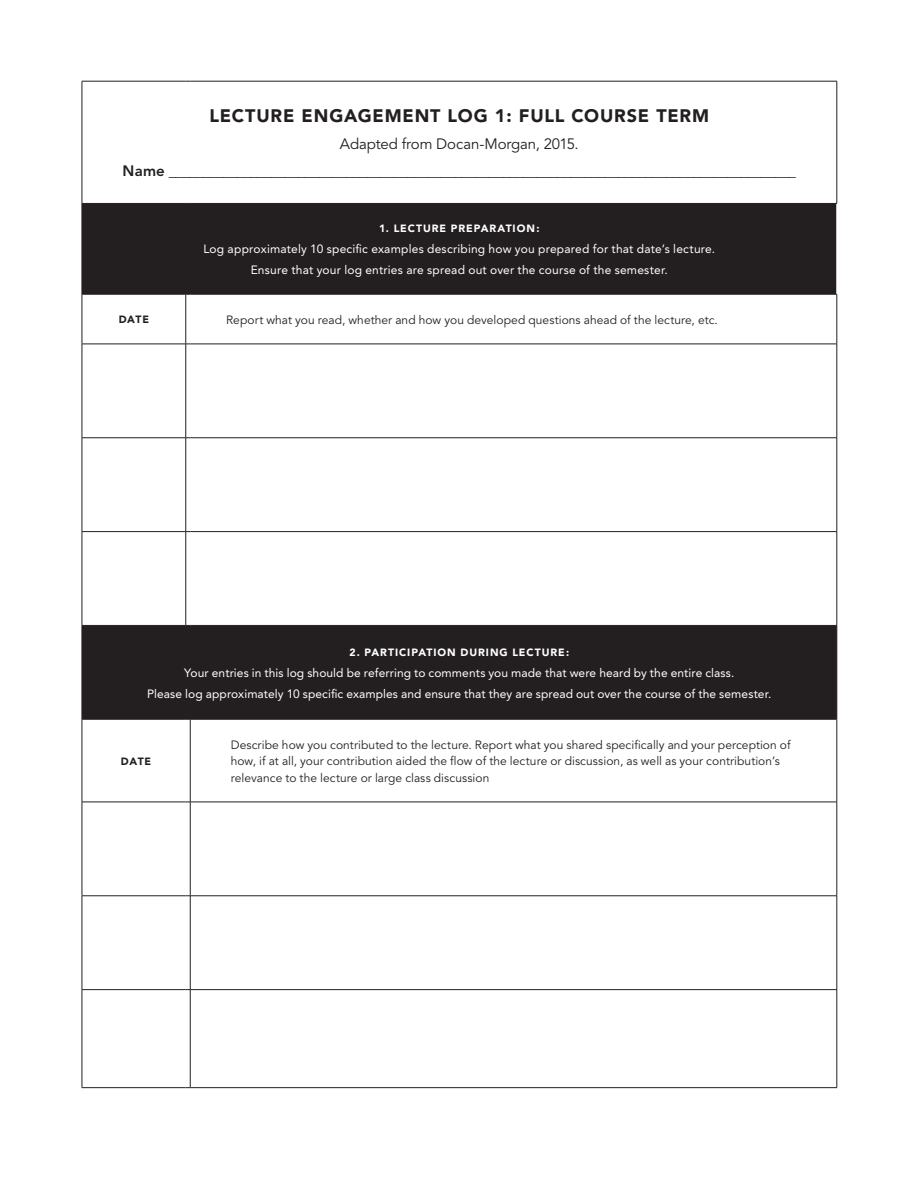
<style>
.page{position:relative;width:918px;height:1188px;background:#fff}
.page>*{position:absolute;margin:0;border:0;box-sizing:border-box;transform-origin:0 0}
.t1{font:900 18px "Avenir";letter-spacing:.045em;color:#231f20}
.t2{font:15px/27px "Avenir";letter-spacing:-.01em;color:#231f20;text-align:center}
.t3{font:12px/21px "Avenir";letter-spacing:.01em;color:#fff;text-align:center}
.t4{font:12px/16.5px "Avenir";letter-spacing:.005em;color:#231f20}
.t5{font:900 10.5px "Avenir";letter-spacing:.09em;color:#fff}
.t6{font:900 10.5px "Avenir";letter-spacing:.06em;color:#231f20}
.s1{font-weight:800}
</style>
<div class="page">
<div style="left:83px;top:204px;width:754px;height:515px;background:#231f20"></div>
<svg style="left:83px;top:295px;width:754px;height:330px"></svg>
<svg style="left:83px;top:720px;width:754px;height:367px"></svg>
<hr style="left:837px;top:81px;width:1px;height:122px;background:#231f20">
<hr style="left:82px;top:81px;width:104px;height:1px;background:#231f20">
<hr style="left:82px;top:81px;width:1px;height:122px;background:#231f20">
<hr style="left:190px;top:81px;width:647px;height:1px;background:#231f20">
<hr style="left:186px;top:294px;width:1px;height:50px;background:#231f20">
<hr style="left:837px;top:294px;width:1px;height:50px;background:#231f20">
<hr style="left:186px;top:344px;width:1px;height:94px;background:#231f20">
<hr style="left:837px;top:344px;width:1px;height:94px;background:#231f20">
<hr style="left:186px;top:438px;width:1px;height:93px;background:#231f20">
<hr style="left:837px;top:438px;width:1px;height:93px;background:#231f20">
<hr style="left:186px;top:532px;width:1px;height:93px;background:#231f20">
<hr style="left:837px;top:532px;width:1px;height:93px;background:#231f20">
<hr style="left:82px;top:203px;width:104px;height:1px;background:#231f20">
<hr style="left:82px;top:204px;width:1px;height:90px;background:#231f20">
<hr style="left:190px;top:203px;width:647px;height:1px;background:#231f20">
<hr style="left:82px;top:294px;width:104px;height:1px;background:#231f20">
<hr style="left:82px;top:294px;width:1px;height:50px;background:#231f20">
<hr style="left:190px;top:294px;width:647px;height:1px;background:#231f20">
<hr style="left:82px;top:344px;width:104px;height:1px;background:#231f20">
<hr style="left:82px;top:344px;width:1px;height:94px;background:#231f20">
<hr style="left:190px;top:344px;width:647px;height:1px;background:#231f20">
<hr style="left:82px;top:437px;width:104px;height:1px;background:#231f20">
<hr style="left:82px;top:438px;width:1px;height:93px;background:#231f20">
<hr style="left:190px;top:437px;width:647px;height:1px;background:#231f20">
<hr style="left:82px;top:531px;width:104px;height:1px;background:#231f20">
<hr style="left:82px;top:532px;width:1px;height:93px;background:#231f20">
<hr style="left:190px;top:531px;width:647px;height:1px;background:#231f20">
<hr style="left:82px;top:625px;width:104px;height:1px;background:#231f20">
<hr style="left:82px;top:626px;width:1px;height:93px;background:#231f20">
<hr style="left:190px;top:625px;width:647px;height:1px;background:#231f20">
<hr style="left:837px;top:626px;width:1px;height:93px;background:#231f20">
<hr style="left:82px;top:719px;width:1px;height:83px;background:#231f20">
<hr style="left:82px;top:802px;width:1px;height:94px;background:#231f20">
<hr style="left:82px;top:896px;width:1px;height:93px;background:#231f20">
<hr style="left:82px;top:990px;width:1px;height:97px;background:#231f20">
<hr style="left:82px;top:719px;width:104px;height:1px;background:#231f20">
<hr style="left:190px;top:719px;width:647px;height:1px;background:#231f20">
<hr style="left:190px;top:719px;width:1px;height:83px;background:#231f20">
<hr style="left:837px;top:719px;width:1px;height:83px;background:#231f20">
<hr style="left:190px;top:802px;width:1px;height:94px;background:#231f20">
<hr style="left:837px;top:802px;width:1px;height:94px;background:#231f20">
<hr style="left:190px;top:896px;width:1px;height:93px;background:#231f20">
<hr style="left:837px;top:896px;width:1px;height:93px;background:#231f20">
<hr style="left:190px;top:990px;width:1px;height:97px;background:#231f20">
<hr style="left:837px;top:990px;width:1px;height:97px;background:#231f20">
<hr style="left:82px;top:802px;width:104px;height:1px;background:#231f20">
<hr style="left:190px;top:802px;width:647px;height:1px;background:#231f20">
<hr style="left:82px;top:896px;width:104px;height:1px;background:#231f20">
<hr style="left:190px;top:896px;width:647px;height:1px;background:#231f20">
<hr style="left:82px;top:989px;width:104px;height:1px;background:#231f20">
<hr style="left:190px;top:989px;width:647px;height:1px;background:#231f20">
<hr style="left:82px;top:1087px;width:104px;height:1px;background:#231f20">
<hr style="left:190px;top:1087px;width:647px;height:1px;background:#231f20">
<h1 class="t1" style="left:209px;top:105px;width:501px">LECTURE ENGAGEMENT LOG 1: FULL COURSE TERM</h1>
<p class="t2" style="left:123px;top:131px;width:675px">Adapted from Docan-Morgan, 2015.<br><span class="s1">Name</span> ____________________________________________________________________________________________</p>
<p class="t5" style="left:379px;top:222px;width:162px">1. LECTURE PREPARATION:</p>
<p class="t3" style="left:203px;top:238px;width:513px">Log approximately 10 specific examples describing how you prepared for that date’s lecture.<br>Ensure that your log entries are spread out over the course of the semester.</p>
<p class="t6" style="left:119px;top:313px;width:32px">DATE</p>
<p class="t4" style="left:226px;top:312px;width:493px">Report what you read, whether and how you developed questions ahead of the lecture, etc.</p>
<p class="t5" style="left:349px;top:646px;width:222px">2. PARTICIPATION DURING LECTURE:</p>
<p class="t3" style="left:147px;top:662px;width:626px">Your entries in this log should be referring to comments you made that were heard by the entire class.<br>Please log approximately 10 specific examples and ensure that they are spread out over the course of the semester.</p>
<p class="t6" style="left:121px;top:755px;width:32px">DATE</p>
<p class="t4" style="left:231px;top:737px;width:561px">Describe how you contributed to the lecture. Report what you shared specifically and your perception of how, if at all, your contribution aided the flow of the lecture or discussion, as well as your contribution’s relevance to the lecture or large class discussion</p>
</div>
